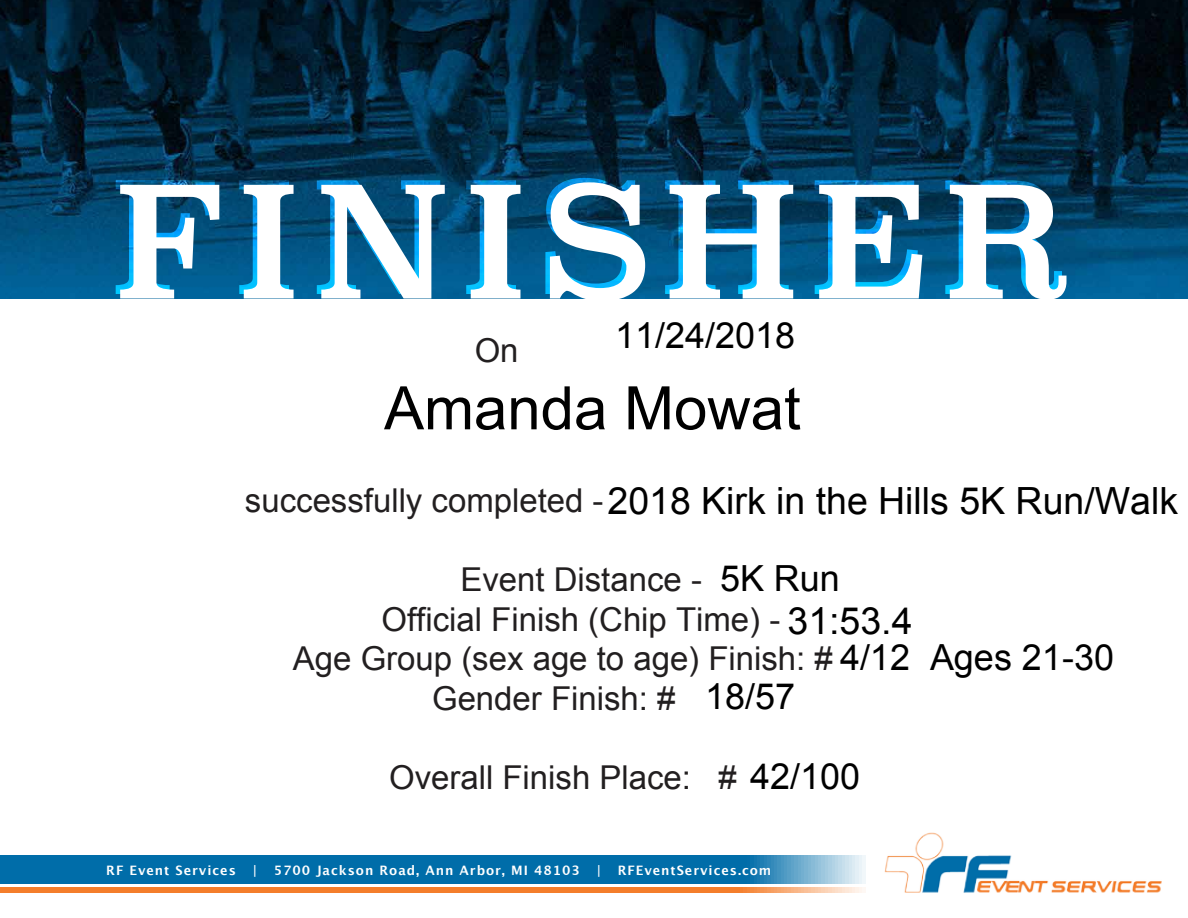
<style>
.page{position:relative;width:1188px;height:918px;background:#fff}
.page>*{position:absolute;margin:0;border:0;box-sizing:border-box;transform-origin:0 0}
.t1{font:153px "Superclarendon";letter-spacing:.1em;color:#fff}
.t2{font:60px "Arial";color:#000}
.t3{font:37.5px "Arial";color:#000}
.t4{font:36px "Arial";color:#000}
.t5{font:32.85px "Arial";color:#221f20}
.t6{font:700 13.05px "Lucida Grande";letter-spacing:.075em;color:#fff}
.s1{font-size:36px;color:#000}
</style>
<div class="page">
<img style="left:0;top:0;width:1188px;height:298px">
<img style="left:884px;top:832px;width:278px;height:61px">
<svg style="left:0;top:856px;width:865px;height:27px;background:#1076ae"></svg>
<svg style="left:0;top:887px;width:865px;height:5px;background:#f48739"></svg>
<h1 class="t1" style="left:110px;top:135px;width:957px">FINISHER</h1>
<p class="t5" style="left:475px;top:328px;width:45px">On</p>
<p class="t4" style="left:615px;top:315px;width:182px">11/24/2018</p>
<h2 class="t2" style="left:384px;top:375px;width:418px">Amanda Mowat</h2>
<p class="t3" style="left:608px;top:480px;width:572px">2018 Kirk in the Hills 5K Run/Walk</p>
<p class="t5" style="left:245px;top:479px;width:360px">successfully completed -</p>
<p class="t4" style="left:720px;top:558px;width:121px">5K Run</p>
<p class="t5" style="left:460px;top:558px;width:243px">Event Distance -</p>
<p class="t5" style="left:382px;top:598px;width:400px">Official Finish (Chip Time) -</p>
<p class="t5" style="left:293px;top:637px;width:619px">Age Group (sex age to age) Finish: # <span class="s1">4/12</span></p>
<p class="t5" style="left:432px;top:677px;width:245px">Gender Finish: #</p>
<p class="t3" style="left:788px;top:600px;width:127px">31:53.4</p>
<p class="t4" style="left:705px;top:677px;width:92px">18/57</p>
<p class="t4" style="left:930px;top:638px;width:186px">Ages 21-30</p>
<p class="t5" style="left:389px;top:756px;width:472px">Overall Finish Place: # <span class="s1">42/100</span></p>
<p class="t6" style="left:106px;top:860px;width:131px">RF Event Services</p>
<p class="t6" style="left:252px;top:860px;width:6px">|</p>
<p class="t6" style="left:274px;top:860px;width:308px">5700 Jackson Road, Ann Arbor, MI 48103</p>
<p class="t6" style="left:596px;top:860px;width:6px">|</p>
<p class="t6" style="left:618px;top:860px;width:155px">RFEventServices.com</p>
</div>
